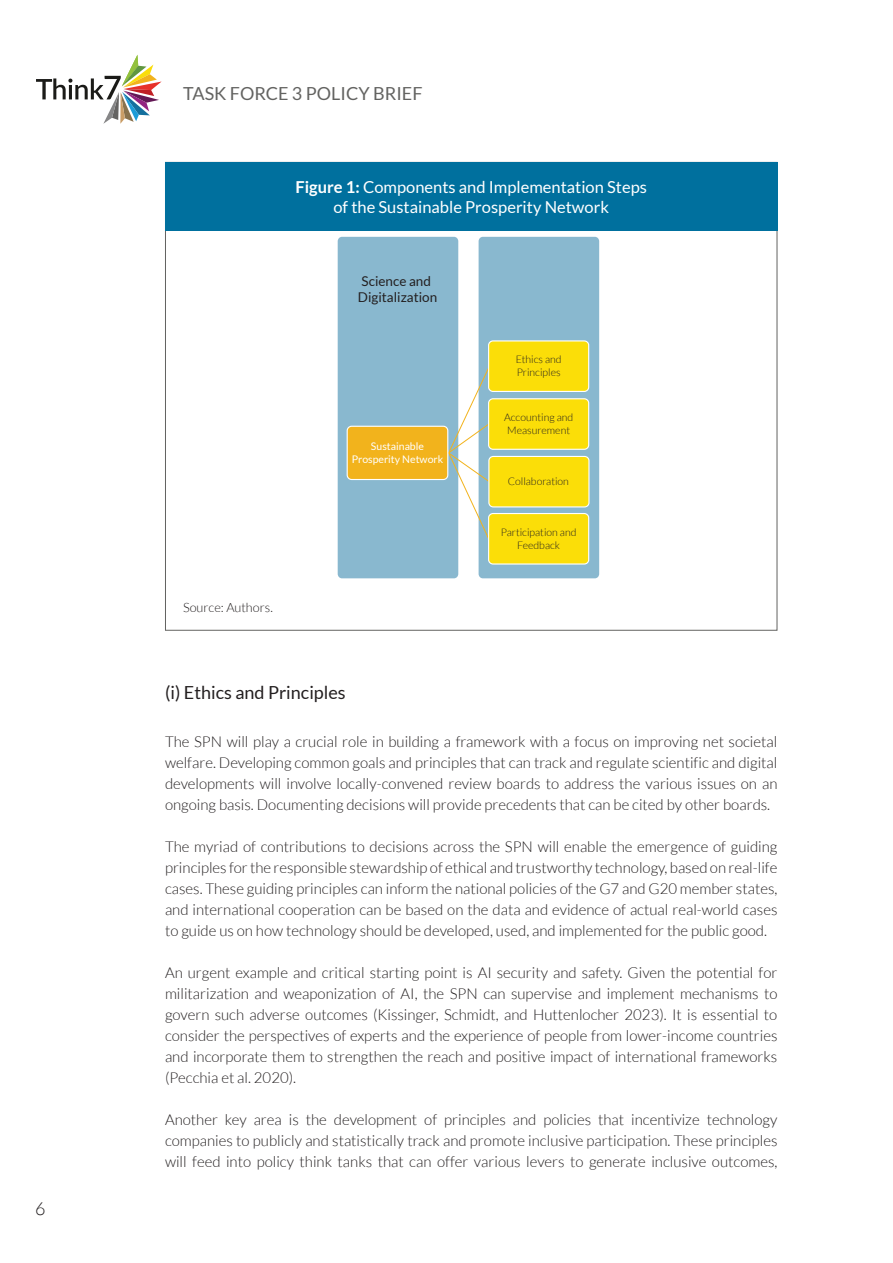
<style>
.page{position:relative;width:893px;height:1263px;background:#fff}
.page>*{position:absolute;margin:0;border:0;box-sizing:border-box;transform-origin:0 0}
.t1{font:18px "Lato";color:#231f20}
.t2{font:18px "Lato";color:#636361}
.t3{font:300 18px "Lato";color:#231f20}
.Fig_Tab_Title{font:16.5px/19.5px "Lato";color:#fff;text-align:center}
.Body_Text{font:300 15px/21px "Lato";color:#231f20;text-align:justify}
.t4{font:13.5px/16.2px "Lato";color:#231f20}
.Source{font:300 12.75px "Lato";color:#231f20}
.t5{font:300 10.5px/12.6px "Lato";color:#231f20}
.t6{font:10.5px/12.6px "Lato";color:#fff;text-align:center}
.s1{font-weight:700}
</style>
<div class="page">
<svg style="left:36px;top:55px;width:126px;height:69px"></svg>
<div style="left:165px;top:162px;width:612px;height:69px;background:#00709e"></div>
<div style="left:338px;top:237px;width:120px;height:341px;background:#89b8cf;border-radius:4px"></div>
<div style="left:479px;top:237px;width:120px;height:341px;background:#89b8cf;border-radius:4px"></div>
<svg style="left:447px;top:366px;width:41px;height:174px"></svg>
<div style="left:489px;top:341px;width:100px;height:50px;background:#fbde08;border-radius:4px"></div>
<div style="left:488px;top:340px;width:101px;height:52px;border:1px solid #fff;border-radius:4px"></div>
<div style="left:489px;top:399px;width:100px;height:50px;background:#fbde08;border-radius:4px"></div>
<div style="left:488px;top:398px;width:101px;height:52px;border:1px solid #fff;border-radius:4px"></div>
<div style="left:489px;top:456px;width:100px;height:51px;background:#fbde08;border-radius:4px"></div>
<div style="left:488px;top:456px;width:101px;height:51px;border:1px solid #fff;border-radius:4px"></div>
<div style="left:489px;top:513px;width:100px;height:51px;background:#fbde08;border-radius:4px"></div>
<div style="left:488px;top:513px;width:101px;height:52px;border:1px solid #fff;border-radius:4px"></div>
<div style="left:347px;top:426px;width:101px;height:53px;background:#f2b31c;border-radius:4px"></div>
<div style="left:347px;top:426px;width:101px;height:54px;border:1px solid #fff;border-radius:4px"></div>
<p class="t3" style="left:35px;top:1199px;width:12px">6</p>
<p class="t2" style="left:183px;top:83px;width:241px">TASK FORCE 3 POLICY BRIEF</p>
<p class="Fig_Tab_Title" style="left:295px;top:177px;width:353px"><span class="s1">Figure 1:</span> Components and Implementation Steps of the Sustainable Prosperity Network</p>
<p class="Source" style="left:183px;top:600px;width:91px">Source: Authors.</p>
<p class="t4" style="left:358px;top:272px;width:81px">Science and<br>Digitalization</p>
<p class="t6" style="left:352px;top:440px;width:93px">Sustainable<br>Prosperity Network</p>
<p class="t5" style="left:516px;top:353px;width:47px">Ethics and<br>Principles</p>
<p class="t5" style="left:504px;top:411px;width:71px">Accounting and<br>Measurement</p>
<p class="t5" style="left:508px;top:475px;width:63px">Collaboration</p>
<p class="t5" style="left:501px;top:526px;width:77px;text-align:center">Participation and<br>Feedback</p>
<h3 class="t1" style="left:165px;top:682px;width:182px">(i) Ethics and Principles</h3>
<p class="Body_Text" style="left:165px;top:731px;width:614px">The SPN will play a crucial role in building a framework with a focus on improving net societal welfare. Developing common goals and principles that can track and regulate scientific and digital developments will involve locally-convened review boards to address the various issues on an ongoing basis. Documenting decisions will provide precedents that can be cited by other boards.</p>
<p class="Body_Text" style="left:165px;top:836px;width:614px">The myriad of contributions to decisions across the SPN will enable the emergence of guiding principles for the responsible stewardship of ethical and trustworthy technology, based on real-life cases. These guiding principles can inform the national policies of the G7 and G20 member states, and international cooperation can be based on the data and evidence of actual real-world cases to guide us on how technology should be developed, used, and implemented for the public good.</p>
<p class="Body_Text" style="left:165px;top:962px;width:614px">An urgent example and critical starting point is AI security and safety. Given the potential for militarization and weaponization of AI, the SPN can supervise and implement mechanisms to govern such adverse outcomes (Kissinger, Schmidt, and Huttenlocher 2023). It is essential to consider the perspectives of experts and the experience of people from lower-income countries and incorporate them to strengthen the reach and positive impact of international frameworks (Pecchia et al. 2020).</p>
<p class="Body_Text" style="left:165px;top:1109px;width:614px">Another key area is the development of principles and policies that incentivize technology companies to publicly and statistically track and promote inclusive participation. These principles will feed into policy think tanks that can offer various levers to generate inclusive outcomes,</p>
</div>
